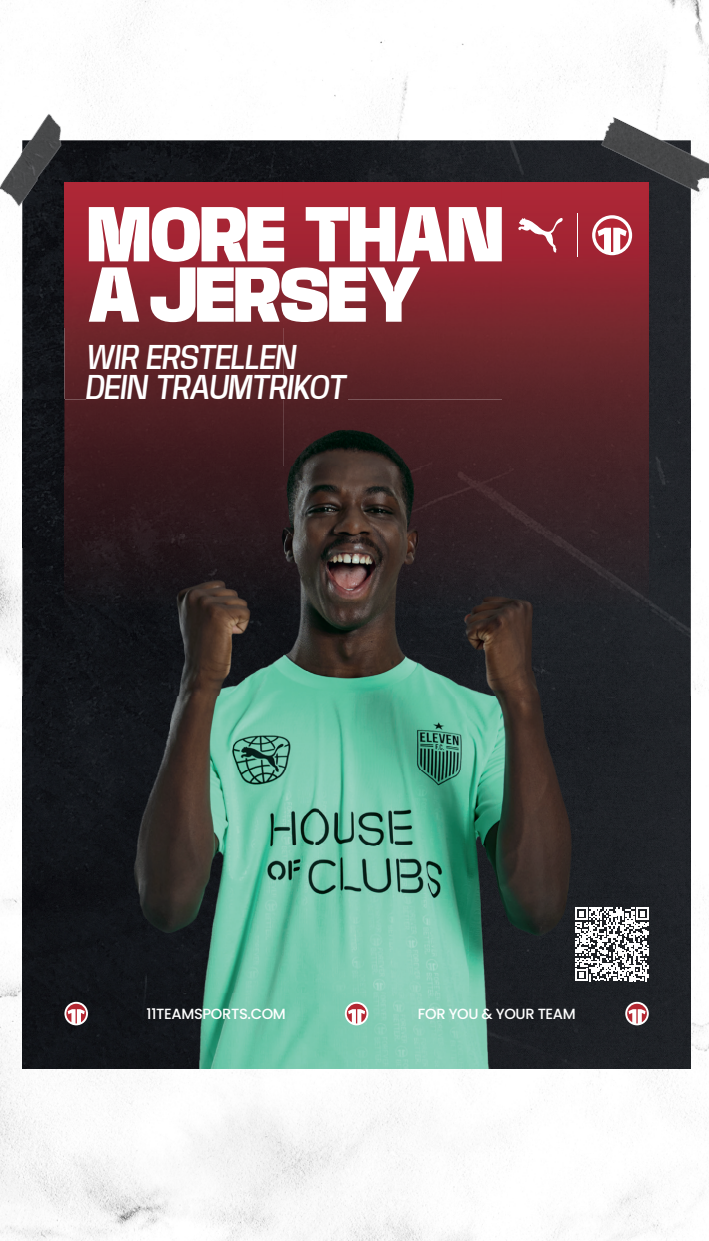
<style>
.page{position:relative;width:709px;height:1241px;background:#fff}
.page>*{position:absolute;margin:0;border:0;box-sizing:border-box;transform-origin:0 0}
.t1{font:900 68.75px/60.2px "Base Neue";color:#fff}
.t2{font:italic 500 30.25px/30.2px "Base Neue";color:#fff}
.t3{font:500 14.75px "Poppins";letter-spacing:-.025em;color:#fff}
</style>
<div class="page">
<img style="left:0;top:0;width:709px;height:1240px">
<img style="left:22px;top:140px;width:669px;height:259px">
<img style="left:64px;top:182px;width:584px;height:488px">
<div style="left:86px;top:375px;width:261px;height:24px;background:#572125"></div>
<img style="left:22px;top:399px;width:42px;height:148px">
<div style="left:648px;top:399px;width:43px;height:148px;background:#222429"></div>
<img style="left:22px;top:547px;width:75px;height:149px">
<div style="left:616px;top:547px;width:75px;height:520px;background:#202327"></div>
<img style="left:96px;top:670px;width:446px;height:26px">
<img style="left:542px;top:670px;width:75px;height:397px">
<img style="left:22px;top:696px;width:520px;height:371px">
<img style="left:86px;top:399px;width:261px;height:1px">
<img style="left:217px;top:399px;width:103px;height:1px">
<svg style="left:625px;top:1001px;width:23px;height:24px"></svg>
<svg style="left:627px;top:1003px;width:20px;height:20px"></svg>
<svg style="left:345px;top:1001px;width:23px;height:24px"></svg>
<svg style="left:347px;top:1003px;width:19px;height:20px"></svg>
<svg style="left:64px;top:1001px;width:24px;height:24px"></svg>
<svg style="left:66px;top:1003px;width:20px;height:20px"></svg>
<svg style="left:575px;top:907px;width:73px;height:74px"></svg>
<hr style="left:577px;top:213px;width:1px;height:44px;background:#fff">
<svg style="left:592px;top:215px;width:40px;height:40px"></svg>
<svg style="left:595px;top:218px;width:34px;height:34px"></svg>
<svg style="left:518px;top:218px;width:45px;height:34px"></svg>
<img style="left:0;top:100px;width:88px;height:119px">
<img style="left:579px;top:96px;width:130px;height:119px">
<p class="t1" style="left:88px;top:207px;width:416px">MORE THAN<br>AJERSEY</p>
<p class="t2" style="left:85px;top:344px;width:261px">WIR ERSTELLEN<br>DEIN TRAUMTRIKOT</p>
<p class="t3" style="left:147px;top:1005px;width:141px">11TEAMSPORTS.COM</p>
<p class="t3" style="left:418px;top:1005px;width:159px">FOR YOU &amp; YOUR TEAM</p>
</div>
